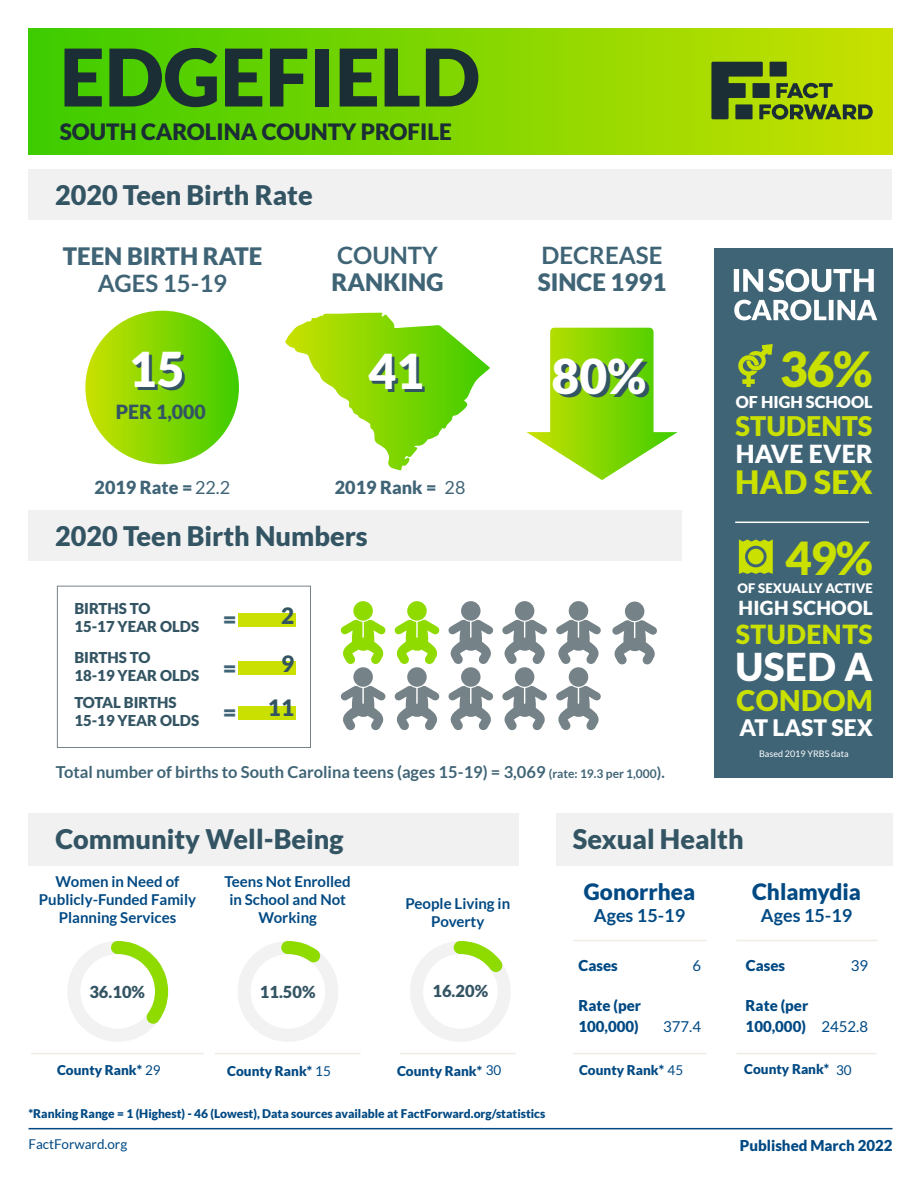
<style>
.page{position:relative;width:918px;height:1188px;background:#fff}
.page>*{position:absolute;margin:0;border:0;box-sizing:border-box;transform-origin:0 0}
.t1{font:900 79.5px "Lato";color:#1b2d35}
.t2{font:900 48.3px "Lato";color:#c9e000}
.t3{font:900 48px "Lato";color:#fff}
.t4{font:900 45.45px "Lato";color:#c9e000}
.t5{font:900 38.4px "Lato";color:#fff}
.t6{font:900 32.1px "Lato";letter-spacing:.005em;color:#c9e000}
.t7{font:900 28.5px "Lato";letter-spacing:.02em;color:#c9e000}
.t8{font:900 27px "Lato";color:#335463}
.t9{font:900 27px "Lato";color:#c9e000}
.t10{font:900 26.25px "Lato";letter-spacing:.02em;color:#c9e000}
.t11{font:900 24.9px "Lato";letter-spacing:.01em;color:#fff}
.t12{font:900 24px/27px "Lato";color:#3f6476}
.t13{font:900 22.8px "Lato";color:#fff}
.t14{font:900 22.5px "Lato";color:#1b2d35}
.t15{font:900 22.5px "Lato";color:#004983}
.t16{font:900 22.5px "Lato";color:#335463}
.t17{font:900 19.5px "Lato";color:#335463}
.t18{font:900 19.35px "Lato";letter-spacing:.015em;color:#fff}
.t19{font:900 18px "Lato";color:#3f6476}
.t20{font:700 18px "Lato";color:#004983}
.t21{font:18px "Lato";color:#3f6476}
.t22{font:700 16.5px "Lato";color:#3f6476}
.t23{font:900 16.5px "Lato";color:#335463}
.t24{font:900 16.35px "Lato";color:#fff}
.t25{font:700 15px/18px "Lato";color:#004983;text-align:center}
.t26{font:900 15px/18px "Lato";color:#335463}
.t27{font:900 15px/21px "Lato";color:#004983}
.t28{font:15px "Lato";color:#004983}
.t29{font:900 13.5px "Lato";color:#004983}
.t30{font:13.5px "Lato";color:#004983}
.t31{font:900 13.05px "Lato";letter-spacing:.01em;color:#fff}
.t32{font:900 12px "Lato";color:#004983}
.t33{font:9px "Lato";color:#fff}
.s1{font-weight:700}
.s2{font-weight:400}
.s3{font-size:12px}
.s4{font-size:15px}
</style>
<div class="page">
<div style="left:28px;top:29px;width:864px;height:126px;background:linear-gradient(to right,#3dcc00,#c8e000)"></div>
<div style="left:28px;top:170px;width:864px;height:50px;background:#f1f1f2"></div>
<div style="left:28px;top:510px;width:654px;height:51px;background:#f1f1f2"></div>
<svg style="left:526px;top:328px;width:152px;height:152px"></svg>
<svg style="left:285px;top:313px;width:205px;height:157px"></svg>
<div style="left:85px;top:311px;width:154px;height:153px;background:linear-gradient(to right,#cae102,#41cd01);border-radius:77px"></div>
<div style="left:57px;top:586px;width:254px;height:162px;border:1px solid #758287"></div>
<div style="left:239px;top:661px;width:57px;height:14px;background:#c9e000"></div>
<div style="left:239px;top:707px;width:57px;height:13px;background:#c9e000"></div>
<div style="left:239px;top:613px;width:57px;height:13px;background:#c9e000"></div>
<svg style="left:711px;top:62px;width:162px;height:58px;background:#779316"></svg>
<div style="left:556px;top:813px;width:336px;height:52px;background:#f1f1f2"></div>
<hr style="left:28px;top:1128px;width:864px;height:1px;background:#004983">
<hr style="left:737px;top:1053px;width:140px;height:1px;background:#f0ede6">
<hr style="left:573px;top:1053px;width:134px;height:1px;background:#f0ede6">
<div style="left:28px;top:813px;width:491px;height:52px;background:#f1f1f2"></div>
<hr style="left:31px;top:1053px;width:173px;height:1px;background:#f0ede6">
<hr style="left:215px;top:1053px;width:146px;height:1px;background:#f0ede6">
<hr style="left:400px;top:1053px;width:116px;height:1px;background:#f0ede6">
<hr style="left:573px;top:940px;width:134px;height:1px;background:#f0ede6">
<hr style="left:736px;top:940px;width:142px;height:1px;background:#f0ede6">
<div style="left:714px;top:248px;width:178px;height:529px;background:#3f6476"></div>
<svg style="left:734px;top:300px;width:143px;height:20px"></svg>
<svg style="left:734px;top:269px;width:140px;height:23px"></svg>
<hr style="left:735px;top:522px;width:134px;height:1px;background:#fff">
<svg style="left:738px;top:344px;width:35px;height:43px"></svg>
<svg style="left:739px;top:539px;width:34px;height:35px"></svg>
<div style="left:748px;top:549px;width:16px;height:15px;background:#c9e000;border-radius:50%"></div>
<div style="left:353px;top:601px;width:20px;height:20px;background:#8fdb00;border-radius:50%"></div>
<svg style="left:340px;top:620px;width:46px;height:44px"></svg>
<div style="left:353px;top:667px;width:20px;height:20px;background:#758287;border-radius:50%"></div>
<svg style="left:340px;top:686px;width:46px;height:44px"></svg>
<div style="left:407px;top:601px;width:20px;height:20px;background:#8fdb00;border-radius:50%"></div>
<svg style="left:394px;top:620px;width:46px;height:44px"></svg>
<div style="left:407px;top:667px;width:20px;height:20px;background:#758287;border-radius:50%"></div>
<svg style="left:394px;top:686px;width:46px;height:44px"></svg>
<div style="left:461px;top:601px;width:20px;height:20px;background:#758287;border-radius:50%"></div>
<svg style="left:448px;top:620px;width:45px;height:44px"></svg>
<div style="left:461px;top:667px;width:20px;height:20px;background:#758287;border-radius:50%"></div>
<svg style="left:448px;top:686px;width:46px;height:44px"></svg>
<div style="left:515px;top:601px;width:19px;height:20px;background:#758287;border-radius:50%"></div>
<svg style="left:502px;top:620px;width:45px;height:44px"></svg>
<div style="left:515px;top:667px;width:19px;height:20px;background:#758287;border-radius:50%"></div>
<svg style="left:502px;top:686px;width:45px;height:44px"></svg>
<div style="left:569px;top:601px;width:19px;height:20px;background:#758287;border-radius:50%"></div>
<svg style="left:556px;top:620px;width:45px;height:44px"></svg>
<div style="left:569px;top:667px;width:19px;height:20px;background:#758287;border-radius:50%"></div>
<svg style="left:556px;top:686px;width:45px;height:44px"></svg>
<div style="left:625px;top:602px;width:19px;height:19px;background:#758287;border-radius:50%"></div>
<svg style="left:612px;top:620px;width:45px;height:44px"></svg>
<svg style="left:68px;top:941px;width:100px;height:101px"></svg>
<svg style="left:238px;top:941px;width:100px;height:101px"></svg>
<svg style="left:410px;top:941px;width:101px;height:101px"></svg>
<p class="t1" style="left:60px;top:31px;width:422px">EDGEFIELD</p>
<p class="t14" style="left:60px;top:119px;width:393px">SOUTH CAROLINA COUNTY PROFILE</p>
<p class="t8" style="left:55px;top:179px;width:259px">2020 Teen Birth Rate</p>
<p class="t12" style="left:63px;top:243px;width:201px;text-align:center">TEEN BIRTH RATE<br><span class="s1">AGES 15-19</span></p>
<p class="t12" style="left:332px;top:242px;width:113px"><span class="s1">COUNTY<br></span>RANKING</p>
<p class="t12" style="left:538px;top:242px;width:130px"><span class="s1">DECREASE<br></span>SINCE 1991</p>
<p class="t3" style="left:129px;top:342px;width:57px">15</p>
<p class="t3" style="left:368px;top:343px;width:57px">41</p>
<p class="t3" style="left:552px;top:348px;width:96px">80%</p>
<p class="t2" style="left:780px;top:341px;width:94px">36%</p>
<p class="t24" style="left:736px;top:392px;width:138px">OF HIGH SCHOOL</p>
<p class="t9" style="left:736px;top:410px;width:139px">STUDENTS</p>
<p class="t11" style="left:736px;top:439px;width:138px">HAVE EVER</p>
<p class="t6" style="left:735px;top:464px;width:139px">HAD SEX</p>
<p class="t17" style="left:116px;top:400px;width:92px">PER 1,000</p>
<p class="t19" style="left:335px;top:477px;width:103px">2019 Rank =</p>
<p class="t21" style="left:445px;top:478px;width:22px">28</p>
<p class="t19" style="left:95px;top:477px;width:137px">2019 Rate =<span class="s2">22.2</span></p>
<p class="t8" style="left:55px;top:520px;width:314px">2020 Teen Birth Numbers</p>
<p class="t26" style="left:74px;top:599px;width:126px">BIRTHS TO<br>15-17 YEAR OLDS</p>
<p class="t26" style="left:74px;top:648px;width:126px">BIRTHS TO<br>18-19 YEAR OLDS</p>
<p class="t26" style="left:74px;top:694px;width:126px">TOTAL BIRTHS<br>15-19 YEAR OLDS</p>
<p class="t12" style="left:223px;top:605px;width:15px">=</p>
<p class="t12" style="left:223px;top:654px;width:15px">=</p>
<p class="t12" style="left:223px;top:698px;width:15px">=</p>
<p class="t16" style="left:281px;top:602px;width:15px">2</p>
<p class="t16" style="left:281px;top:650px;width:15px">9</p>
<p class="t16" style="left:268px;top:695px;width:28px">11</p>
<p class="t22" style="left:56px;top:762px;width:610px">Total number of births to South Carolina teens (ages 15-19) = 3,069 <span class="s3">(rate: 19.3 per 1,000</span><span class="s4">).</span></p>
<p class="t4" style="left:786px;top:532px;width:89px">49%</p>
<p class="t18" style="left:739px;top:597px;width:136px">HIGH SCHOOL</p>
<p class="t10" style="left:736px;top:619px;width:139px">STUDENTS</p>
<p class="t5" style="left:735px;top:644px;width:139px">USED A</p>
<p class="t7" style="left:737px;top:684px;width:138px">CONDOM</p>
<p class="t13" style="left:740px;top:715px;width:135px">AT LAST SEX</p>
<p class="t33" style="left:759px;top:749px;width:91px">Based 2019 YRBS data</p>
<p class="t31" style="left:737px;top:580px;width:137px">OF SEXUALLY ACTIVE</p>
<p class="t8" style="left:56px;top:823px;width:290px">Community Well-Being</p>
<p class="t25" style="left:55px;top:873px;width:126px">Women in Need of</p>
<p class="t25" style="left:39px;top:891px;width:159px">Publicly-Funded Family<br>Planning Services</p>
<p class="t25" style="left:224px;top:873px;width:128px">Teens Not Enrolled in School and Not<br>Working</p>
<p class="t25" style="left:405px;top:894px;width:106px">People Living in<br>Poverty</p>
<p class="t23" style="left:89px;top:982px;width:57px">36.10%</p>
<p class="t23" style="left:260px;top:982px;width:57px">11.50%</p>
<p class="t23" style="left:432px;top:982px;width:57px">16.20%</p>
<p class="t29" style="left:57px;top:1062px;width:105px">County Rank* <span class="s2">29</span></p>
<p class="t29" style="left:227px;top:1063px;width:105px">County Rank* <span class="s2">15</span></p>
<p class="t29" style="left:397px;top:1063px;width:106px">County Rank* <span class="s2">30</span></p>
<p class="t32" style="left:28px;top:1106px;width:518px">*Ranking Range = 1 (Highest) - 46 (Lowest), Data sources available at FactForward.org/statistics</p>
<p class="t8" style="left:573px;top:823px;width:172px">Sexual Health</p>
<p class="t15" style="left:584px;top:878px;width:113px">Gonorrhea</p>
<p class="t20" style="left:594px;top:905px;width:93px">Ages 15-19</p>
<p class="t27" style="left:579px;top:955px;width:41px">Cases</p>
<p class="t27" style="left:578px;top:995px;width:64px">Rate (per<br>100,000)</p>
<p class="t28" style="left:692px;top:957px;width:10px">6</p>
<p class="t28" style="left:663px;top:1018px;width:39px">377.4</p>
<p class="t15" style="left:752px;top:878px;width:110px">Chlamydia</p>
<p class="t20" style="left:761px;top:905px;width:93px">Ages 15-19</p>
<p class="t27" style="left:746px;top:955px;width:41px">Cases</p>
<p class="t27" style="left:746px;top:995px;width:64px">Rate (per<br>100,000)</p>
<p class="t28" style="left:851px;top:957px;width:19px">39</p>
<p class="t28" style="left:821px;top:1018px;width:48px">2452.8</p>
<p class="t29" style="left:579px;top:1062px;width:106px">County Rank* <span class="s2">45</span></p>
<p class="t29" style="left:744px;top:1061px;width:87px">County Rank*</p>
<p class="t30" style="left:836px;top:1063px;width:17px">30</p>
<p class="t30" style="left:28px;top:1137px;width:100px">FactForward.org</p>
<p class="t27" style="left:740px;top:1134px;width:154px">Published March 2022</p>
</div>
